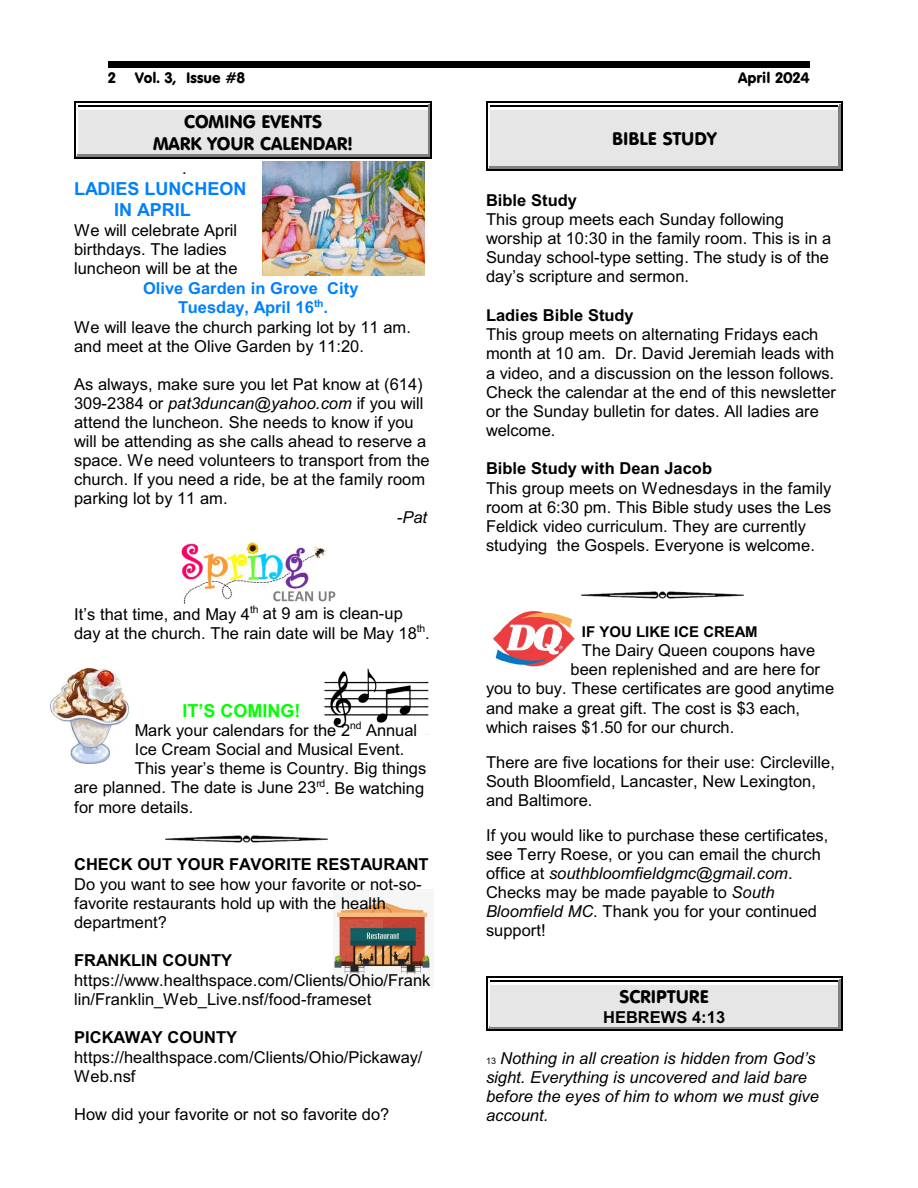
<style>
.page{position:relative;width:918px;height:1188px;background:#fff}
.page>*{position:absolute;margin:0;border:0;box-sizing:border-box;transform-origin:0 0}
.t1{font:18px/22.2px "VAG Rounded BT";color:#000;text-align:center}
.t2{font:700 18px/21.3px "Arial";color:#0080ff}
.t3{font:700 18px "Arial";color:#0f0}
.t4{font:16.5px/19px "Arial";color:#000}
.t5{font:italic 16.5px/19px "Arial";color:#000}
.t6{font:700 16.5px "Arial";color:#000}
.t7{font:700 16.5px "Arial";color:#0080ff}
.t8{font:15px "VAG Rounded BT";color:#000}
.t9{font:700 15px "Arial";color:#000}
.s1{font-style:italic}
.s2{font-style:normal;font-size:9px}
</style>
<div class="page">
<div style="left:108px;top:61px;width:702px;height:7px;background:#000"></div>
<hr style="left:428px;top:104px;width:1px;height:52px;background:#808080">
<hr style="left:77px;top:104px;width:352px;height:1px;background:#fff">
<hr style="left:77px;top:154px;width:352px;height:2px;background:#808080">
<hr style="left:429px;top:103px;width:1px;height:54px;background:#808080">
<hr style="left:75px;top:103px;width:355px;height:1px;background:#fff">
<hr style="left:75px;top:156px;width:355px;height:1px;background:#808080">
<hr style="left:74px;top:101px;width:2px;height:57px;background:#000">
<hr style="left:430px;top:101px;width:2px;height:57px;background:#000">
<hr style="left:74px;top:101px;width:358px;height:2px;background:#000">
<hr style="left:74px;top:157px;width:358px;height:2px;background:#000">
<div style="left:78px;top:108px;width:349px;height:46px;background:#e6e6e6"></div>
<hr style="left:78px;top:108px;width:349px;height:1px;background:#fff">
<hr style="left:78px;top:105px;width:349px;height:2px;background:#000">
<hr style="left:838px;top:104px;width:1px;height:64px;background:#808080">
<hr style="left:489px;top:104px;width:350px;height:1px;background:#fff">
<hr style="left:489px;top:167px;width:350px;height:1px;background:#808080">
<hr style="left:840px;top:103px;width:1px;height:66px;background:#808080">
<hr style="left:487px;top:103px;width:354px;height:1px;background:#fff">
<hr style="left:487px;top:168px;width:354px;height:1px;background:#808080">
<hr style="left:486px;top:101px;width:1px;height:70px;background:#000">
<hr style="left:841px;top:101px;width:1px;height:70px;background:#000">
<hr style="left:486px;top:101px;width:356px;height:2px;background:#000">
<hr style="left:486px;top:170px;width:356px;height:1px;background:#000">
<div style="left:490px;top:108px;width:348px;height:58px;background:#e6e6e6"></div>
<hr style="left:490px;top:108px;width:348px;height:1px;background:#fff">
<hr style="left:490px;top:105px;width:348px;height:2px;background:#000">
<hr style="left:838px;top:979px;width:1px;height:49px;background:#808080">
<hr style="left:489px;top:979px;width:350px;height:1px;background:#fff">
<hr style="left:489px;top:1027px;width:350px;height:1px;background:#808080">
<hr style="left:840px;top:977px;width:1px;height:52px;background:#808080">
<hr style="left:487px;top:977px;width:354px;height:2px;background:#fff">
<hr style="left:487px;top:1028px;width:354px;height:2px;background:#808080">
<hr style="left:486px;top:976px;width:1px;height:55px;background:#000">
<hr style="left:841px;top:976px;width:1px;height:55px;background:#000">
<hr style="left:486px;top:976px;width:356px;height:1px;background:#000">
<hr style="left:486px;top:1030px;width:356px;height:1px;background:#000">
<div style="left:490px;top:983px;width:348px;height:43px;background:#e6e6e6"></div>
<hr style="left:490px;top:983px;width:348px;height:1px;background:#fff">
<hr style="left:490px;top:980px;width:348px;height:2px;background:#000">
<img style="left:263px;top:162px;width:162px;height:114px">
<img style="left:334px;top:896px;width:100px;height:79px">
<img style="left:582px;top:591px;width:162px;height:8px">
<img style="left:493px;top:611px;width:82px;height:56px">
<img style="left:181px;top:541px;width:155px;height:63px">
<img style="left:50px;top:669px;width:78px;height:95px">
<img style="left:323px;top:668px;width:106px;height:66px">
<img style="left:165px;top:835px;width:163px;height:8px">
<p class="t8" style="left:108px;top:71px;width:9px">2</p>
<p class="t8" style="left:135px;top:71px;width:111px">Vol. 3, Issue #8</p>
<p class="t8" style="left:738px;top:71px;width:73px">April 2024</p>
<p class="t1" style="left:153px;top:112px;width:201px">COMING EVENTS<br>MARK YOUR CALENDAR!</p>
<p class="t4" style="left:182px;top:160px;width:6px">.</p>
<p class="t2" style="left:114px;top:180px;width:134px;text-indent:-40px">LADIES LUNCHEON<br>IN APRIL</p>
<p class="t4" style="left:74px;top:222px;width:165px">We will celebrate April birthdays. The ladies luncheon will be at the</p>
<p class="t7" style="left:143px;top:282px;width:217px">Olive Garden in Grove City</p>
<p class="t7" style="left:178px;top:301px;width:151px">Tuesday, April 16<sup>th</sup>.</p>
<p class="t4" style="left:74px;top:319px;width:338px">We will leave the church parking lot by 11 am.</p>
<p class="t4" style="left:74px;top:338px;width:291px">and meet at the Olive Garden by 11:20.</p>
<p class="t4" style="left:74px;top:376px;width:357px">As always, make sure you let Pat know at (614)<br>309-2384 or <span class="s1">pat3duncan@yahoo.com</span> if you will attend the luncheon<span class="s1">.</span> She needs to know if you will be attending as she calls ahead to reserve a space. We need volunteers to transport from the church. If you need a ride, be at the family room parking lot by 11 am.</p>
<p class="t5" style="left:397px;top:510px;width:32px">-Pat</p>
<p class="t1" style="left:612px;top:129px;width:106px">BIBLE STUDY</p>
<p class="t6" style="left:486px;top:194px;width:93px">Bible Study</p>
<p class="t4" style="left:486px;top:211px;width:347px">This group meets each Sunday following worship at 10:30 in the family room. This is in a Sunday school-type setting. The study is of the day’s scripture and sermon.</p>
<p class="t6" style="left:486px;top:309px;width:149px">Ladies Bible Study</p>
<p class="t4" style="left:486px;top:327px;width:352px">This group meets on alternating Fridays each month at 10 am. Dr. David Jeremiah leads with a video, and a discussion on the lesson follows.<br>Check the calendar at the end of this newsletter or the Sunday bulletin for dates. All ladies are welcome.</p>
<p class="t6" style="left:486px;top:462px;width:228px">Bible Study with Dean Jacob</p>
<p class="t4" style="left:486px;top:480px;width:347px">This group meets on Wednesdays in the family room at 6:30 pm. This Bible study uses the Les Feldick video curriculum. They are currently studying the Gospels. Everyone is welcome.</p>
<p class="t4" style="left:74px;top:606px;width:357px">It’s that time, and May 4<sup>th</sup> at 9 am is clean-up day at the church. The rain date will be May 18<sup>th</sup>.</p>
<p class="t3" style="left:183px;top:704px;width:120px">IT’S COMING!</p>
<p class="t4" style="left:135px;top:722px;width:284px">Mark your calendars for the 2<sup>nd</sup> Annual</p>
<p class="t4" style="left:135px;top:741px;width:271px">Ice Cream Social and Musical Event.</p>
<p class="t4" style="left:135px;top:761px;width:293px">This year’s theme is Country. Big things</p>
<p class="t4" style="left:74px;top:780px;width:352px">are planned. The date is June 23<sup>rd</sup>. Be watching</p>
<p class="t4" style="left:74px;top:799px;width:121px">for more details.</p>
<p class="t6" style="left:74px;top:858px;width:356px">CHECK OUT YOUR FAVORITE RESTAURANT</p>
<p class="t4" style="left:74px;top:876px;width:349px">Do you want to see how your favorite or not-so&shy;favorite restaurants hold up with the health department?</p>
<p class="t6" style="left:74px;top:954px;width:159px">FRANKLIN COUNTY</p>
<p class="t4" style="left:74px;top:972px;width:358px">https://www.healthspace.com/Clients/Ohio/Frank lin/Franklin_Web_Live.nsf/food-frameset</p>
<p class="t6" style="left:74px;top:1031px;width:164px">PICKAWAY COUNTY</p>
<p class="t4" style="left:74px;top:1049px;width:350px">https://healthspace.com/Clients/Ohio/Pickaway/<br>Web.nsf</p>
<p class="t4" style="left:74px;top:1106px;width:317px">How did your favorite or not so favorite do?</p>
<p class="t9" style="left:582px;top:626px;width:177px">IF YOU LIKE ICE CREAM</p>
<p class="t4" style="left:582px;top:642px;width:235px">The Dairy Queen coupons have</p>
<p class="t4" style="left:571px;top:662px;width:251px">been replenished and are here for</p>
<p class="t4" style="left:486px;top:681px;width:350px">you to buy. These certificates are good anytime</p>
<p class="t4" style="left:486px;top:700px;width:316px">and make a great gift. The cost is $3 each,</p>
<p class="t4" style="left:486px;top:719px;width:250px">which raises $1.50 for our church.</p>
<p class="t4" style="left:486px;top:754px;width:350px">There are five locations for their use: Circleville,<br>South Bloomfield, Lancaster, New Lexington, and Baltimore.</p>
<p class="t4" style="left:486px;top:827px;width:344px">If you would like to purchase these certificates, see Terry Roese, or you can email the church office at <span class="s1">southbloomfieldgmc@gmail.com</span>.<br>Checks may be made payable to <span class="s1">South Bloomfield MC</span>. Thank you for your continued support!</p>
<p class="t1" style="left:620px;top:987px;width:91px">SCRIPTURE</p>
<p class="t6" style="left:603px;top:1011px;width:123px">HEBREWS 4:13</p>
<p class="t5" style="left:486px;top:1050px;width:334px"><span class="s2">13</span> Nothing in all creation is hidden from God’s sight. Everything is uncovered and laid bare before the eyes of him to whom we must give account.</p>
</div>
